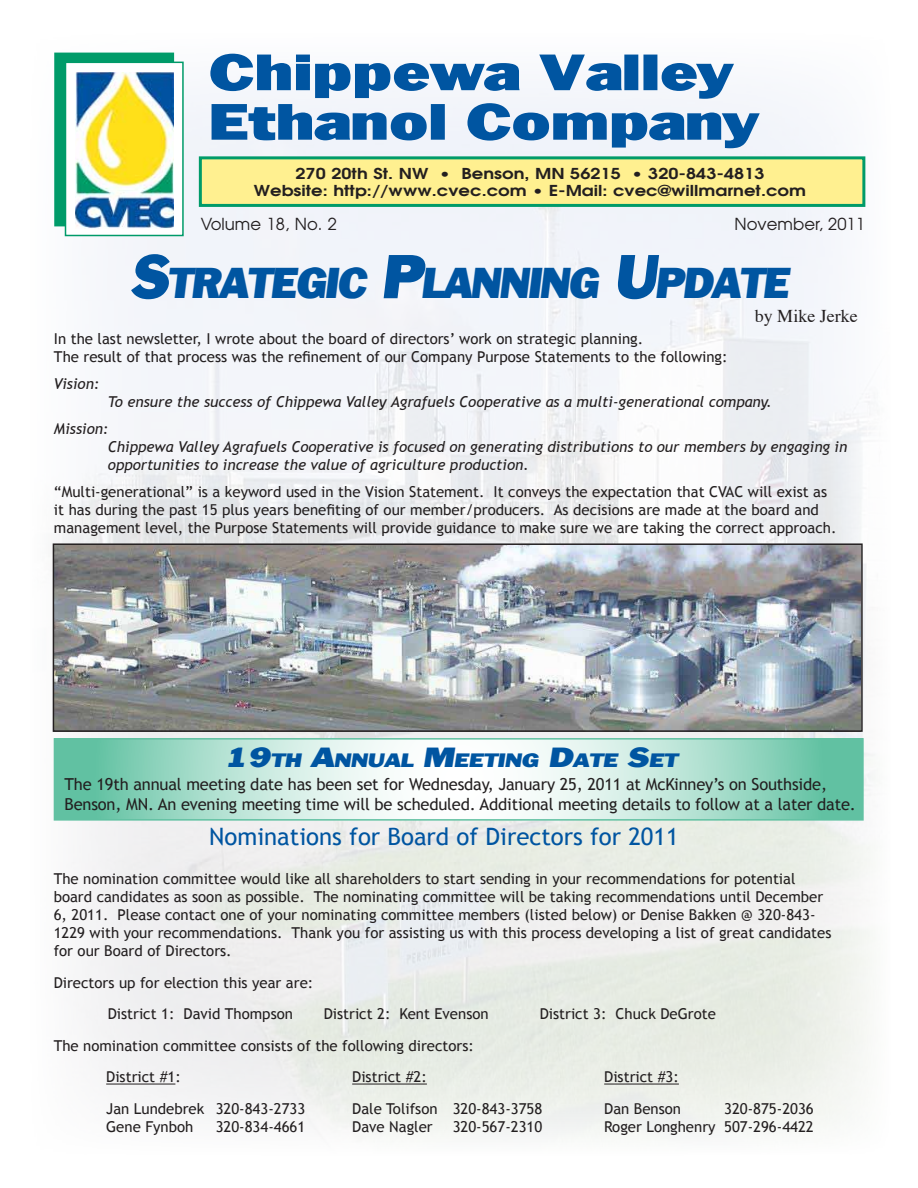
<style>
.page{position:relative;width:918px;height:1188px;background:#fff}
.page>*{position:absolute;margin:0;border:0;box-sizing:border-box;transform-origin:0 0}
.t1{font:800 49.5px/49.5px "Frint";color:#0055a1;scale:1.3 1}
.t2{font:42px "Frint Ital";letter-spacing:-.03em;color:#0055a1}
.t3{font:24px "Trebuchet MS";color:#0055a1}
.t4{font:18.9px "Frint Ital";color:#0055a1;scale:1.25 1}
.t5{font:18px "Times";color:#231f20}
.t6{font:16.5px/19.8px "Trebuchet MS";letter-spacing:-.01em;color:#231f20}
.t7{font:16.5px "Avian";color:#231f20}
.t8{font:15px/18px "Trebuchet MS";color:#231f20}
.t9{font:italic 15px/27px "Trebuchet MS";color:#231f20}
.t10{font:700 15px/16.5px "Avian";color:#231f20;text-align:center;scale:1.2 1}
.s1{font-size:60px}
.s2{font-size:27px}
</style>
<div class="page">
<img style="left:52px;top:52px;width:821px;height:1083px">
<div style="left:54px;top:53px;width:120px;height:173px;background:#009b69;border:2px solid #009b69"></div>
<div style="left:65px;top:62px;width:119px;height:174px;background:#fff;border:2px solid #009b69"></div>
<div style="left:199px;top:156px;width:666px;height:51px;background:#fff090;border:3px solid #009b69"></div>
<img style="left:75px;top:73px;width:98px;height:155px">
<svg style="left:57px;top:741px;width:804px;height:77px"></svg>
<div style="left:54px;top:738px;width:810px;height:83px;border:2px solid #61c1a2"></div>
<hr style="left:106px;top:1084px;width:69px;height:1px;background:#231f20">
<hr style="left:352px;top:1084px;width:75px;height:1px;background:#231f20">
<hr style="left:604px;top:1084px;width:75px;height:1px;background:#231f20">
<img style="left:56px;top:546px;width:804px;height:183px">
<div style="left:53px;top:543px;width:810px;height:189px;border:2px solid #231f20"></div>
<h1 class="t1" style="left:209px;top:49px;width:424px">Chippewa Valley<br>Ethanol Company</h1>
<p class="t10" style="left:254px;top:166px;width:462px">270 20th St. NW • Benson, MN 56215 • 320-843-4813<br>Website: http://www.cvec.com • E-Mail: cvec@willmarnet.com</p>
<p class="t7" style="left:735px;top:216px;width:132px">November, 2011</p>
<p class="t7" style="left:201px;top:216px;width:138px">Volume 18, No. 2</p>
<h2 class="t2" style="left:130px;top:263px;width:660px"><span class="s1">S</span>TRATEGIC <span class="s1">P</span>LANNING <span class="s1">U</span>PDATE</h2>
<p class="t5" style="left:755px;top:300px;width:104px">by Mike Jerke</p>
<p class="t8" style="left:54px;top:330px;width:675px">In the last newsletter, I wrote about the board of directors’ work on strategic planning.<br>The result of that process was the refinement of our Company Purpose Statements to the following:</p>
<p class="t9" style="left:54px;top:370px;width:47px">Vision:</p>
<p class="t9" style="left:54px;top:388px;width:719px;text-indent:54px">To ensure the success of Chippewa Valley Agrafuels Cooperative as a multi-generational company.<br>Mission:</p>
<p class="t9" style="left:108px;top:438px;width:741px;line-height:18px">Chippewa Valley Agrafuels Cooperative is focused on generating distributions to our members by engaging in opportunities to increase the value of agriculture production.</p>
<p class="t8" style="left:54px;top:483px;width:784px">“Multi-generational” is a keyword used in the Vision Statement. It conveys the expectation that CVAC will exist as it has during the past 15 plus years benefiting of our member/producers. As decisions are made at the board and management level, the Purpose Statements will provide guidance to make sure we are taking the correct approach.</p>
<p class="t4" style="left:224px;top:751px;width:364px"><span class="s2">19</span>TH <span class="s2">A</span>NNUAL <span class="s2">M</span>EETING <span class="s2">D</span>ATE <span class="s2">S</span>ET</p>
<p class="t6" style="left:65px;top:774px;width:793px">The 19th annual meeting date has been set for Wednesday, January 25, 2011 at McKinney’s on Southside,<br>Benson, MN. An evening meeting time will be scheduled. Additional meeting details to follow at a later date.</p>
<h3 class="t3" style="left:209px;top:822px;width:471px">Nominations for Board of Directors for 2011</h3>
<p class="t8" style="left:54px;top:870px;width:779px">The nomination committee would like all shareholders to start sending in your recommendations for potential board candidates as soon as possible. The nominating committee will be taking recommendations until December 6, 2011. Please contact one of your nominating committee members (listed below) or Denise Bakken @ 320-843- 1229 with your recommendations. Thank you for assisting us with this process developing a list of great candidates for our Board of Directors.</p>
<p class="t8" style="left:108px;top:967px;width:207px;line-height:31.5px;text-indent:-54px">Directors up for election this year are:<br>District 1: David Thompson</p>
<p class="t8" style="left:324px;top:1005px;width:166px">District 2: Kent Evenson</p>
<p class="t8" style="left:540px;top:1005px;width:178px">District 3: Chuck DeGrote</p>
<p class="t8" style="left:106px;top:1030px;width:369px;line-height:31.5px;text-indent:-52px">The nomination committee consists of the following directors:<br>District #1:</p>
<p class="t8" style="left:352px;top:1068px;width:76px">District #2:</p>
<p class="t8" style="left:604px;top:1068px;width:76px">District #3:</p>
<p class="t8" style="left:106px;top:1100px;width:201px">Jan Lundebrek 320-843-2733</p>
<p class="t8" style="left:352px;top:1100px;width:192px">Dale Tolifson 320-843-3758</p>
<p class="t8" style="left:604px;top:1100px;width:78px">Dan Benson</p>
<p class="t8" style="left:724px;top:1100px;width:91px">320-875-2036</p>
<p class="t8" style="left:106px;top:1118px;width:89px">Gene Fynboh</p>
<p class="t8" style="left:216px;top:1118px;width:91px">320-834-4661</p>
<p class="t8" style="left:352px;top:1118px;width:82px">Dave Nagler</p>
<p class="t8" style="left:453px;top:1118px;width:91px">320-567-2310</p>
<p class="t8" style="left:604px;top:1118px;width:211px">Roger Longhenry 507-296-4422</p>
</div>
